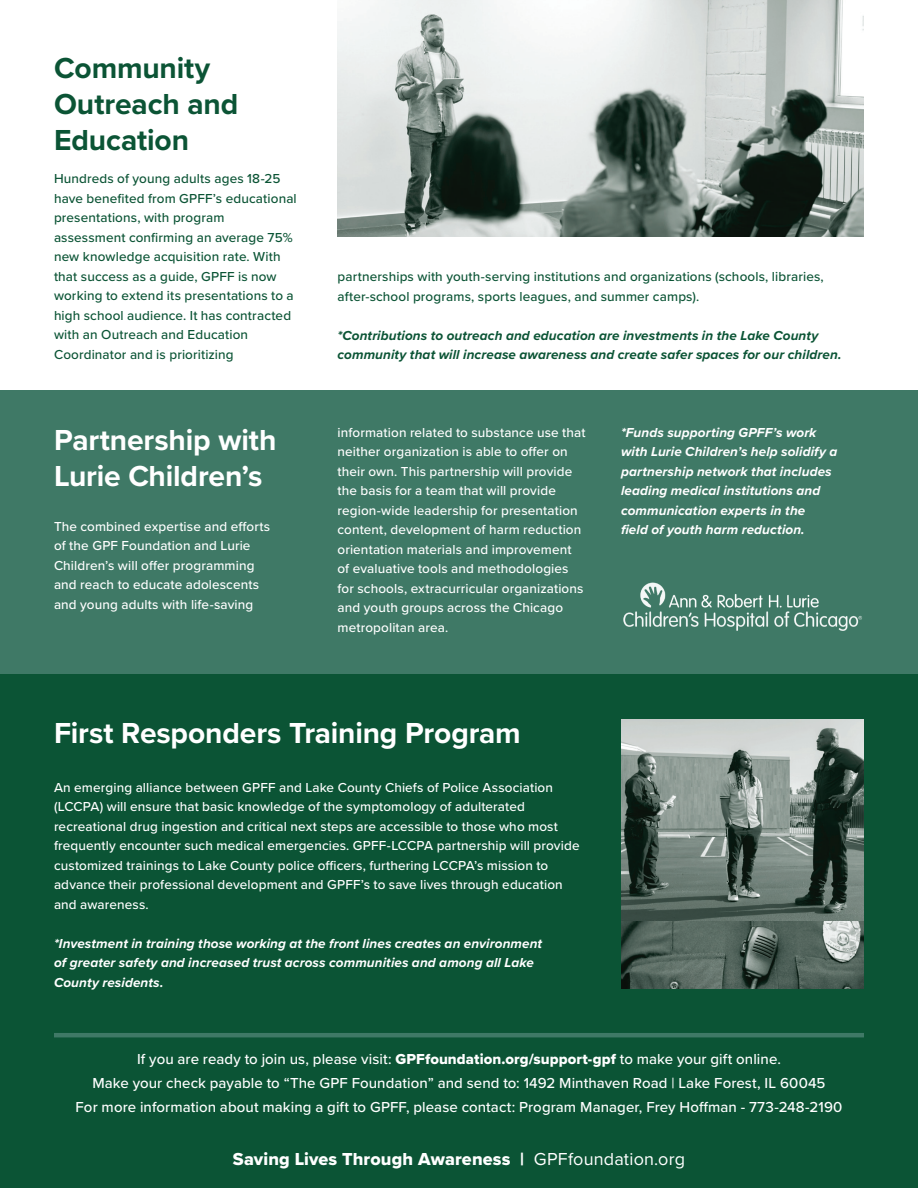
<style>
.page{position:relative;width:918px;height:1188px;background:#fff}
.page>*{position:absolute;margin:0;border:0;box-sizing:border-box;transform-origin:0 0}
.t1{font:700 30px/36px "Proxima Nova";letter-spacing:-.005em;color:#fff}
.t2{font:700 30px/36px "Proxima Nova";letter-spacing:-.005em;color:#0b5435}
.t3{font:18px "Proxima Nova Extrabld";letter-spacing:.01em;color:#fff}
.t4{font:500 15px/24px "Proxima Nova";letter-spacing:.005em;color:#fff;text-align:center}
.t5{font:500 13.5px/19.5px "Proxima Nova";letter-spacing:.01em;color:#fff}
.t6{font:500 13.5px/19.5px "Proxima Nova";letter-spacing:.01em;color:#0b5435}
.t7{font:italic 700 13.5px/19.5px "Proxima Nova";letter-spacing:.01em;color:#fff}
.t8{font:italic 700 13.5px/19.5px "Proxima Nova";letter-spacing:.01em;color:#0b5435}
.s1{font-family:"Proxima Nova Extrabld";font-weight:400}
.s2{font-family:"Proxima Nova"}
</style>
<div class="page">
<img style="left:338px;top:0;width:526px;height:236px">
<div style="left:0;top:390px;width:918px;height:285px;background:#3f7966"></div>
<div style="left:0;top:675px;width:918px;height:513px;background:#0b5435"></div>
<img style="left:621px;top:720px;width:243px;height:201px">
<img style="left:623px;top:582px;width:239px;height:49px">
<img style="left:621px;top:921px;width:243px;height:68px">
<hr style="left:54px;top:1033px;width:810px;height:4px;background:#3f7966">
<h1 class="t2" style="left:54px;top:49px;width:186px">Community<br>Outreach and<br>Education</h1>
<p class="t6" style="left:54px;top:169px;width:244px">Hundreds of young adults ages 18-25 have benefited from GPFF’s educational presentations, with program assessment confirming an average 75% new knowledge acquisition rate. With that success as a guide, GPFF is now working to extend its presentations to a high school audience. It has contracted with an Outreach and Education Coordinator and is prioritizing</p>
<h1 class="t1" style="left:54px;top:421px;width:224px">Partnership with<br>Lurie Children’s</h1>
<p class="t5" style="left:54px;top:516px;width:218px">The combined expertise and efforts of the GPF Foundation and Lurie Children’s will offer programming and reach to educate adolescents and young adults with life-saving</p>
<p class="t6" style="left:338px;top:267px;width:488px">partnerships with youth-serving institutions and organizations (schools, libraries, after-school programs, sports leagues, and summer camps).</p>
<p class="t8" style="left:338px;top:325px;width:506px">*Contributions to outreach and education are investments in the Lake County community that will increase awareness and create safer spaces for our children.</p>
<p class="t5" style="left:338px;top:422px;width:250px">information related to substance use that neither organization is able to offer on their own. This partnership will provide the basis for a team that will provide region-wide leadership for presentation content, development of harm reduction orientation materials and improvement of evaluative tools and methodologies for schools, extracurricular organizations and youth groups across the Chicago metropolitan area.</p>
<p class="t7" style="left:621px;top:422px;width:218px">*Funds supporting GPFF’s work with Lurie Children’s help solidify a partnership network that includes leading medical institutions and communication experts in the<br>field of youth harm reduction.</p>
<h1 class="t1" style="left:54px;top:715px;width:468px">First Responders Training Program</h1>
<p class="t5" style="left:54px;top:777px;width:527px">An emerging alliance between GPFF and Lake County Chiefs of Police Association (LCCPA) will ensure that basic knowledge of the symptomology of adulterated recreational drug ingestion and critical next steps are accessible to those who most frequently encounter such medical emergencies. GPFF-LCCPA partnership will provide customized trainings to Lake County police officers, furthering LCCPA’s mission to advance their professional development and GPFF’s to save lives through education and awareness.</p>
<p class="t7" style="left:54px;top:933px;width:490px">*Investment in training those working at the front lines creates an environment of greater safety and increased trust across communities and among all Lake<br>County residents.</p>
<p class="t4" style="left:76px;top:1047px;width:768px">If you are ready to join us, please visit: <span class="s1">GPFfoundation.org/support-gpf</span> to make your gift online.<br>Make your check payable to “The GPF Foundation” and send to: 1492 Minthaven Road | Lake Forest, IL 60045<br>For more information about making a gift to GPFF, please contact: Program Manager, Frey Hoffman - 773-248-2190</p>
<h2 class="t3" style="left:233px;top:1146px;width:454px">Saving Lives Through Awareness | <span class="s2">GPFfoundation.org</span></h2>
</div>
